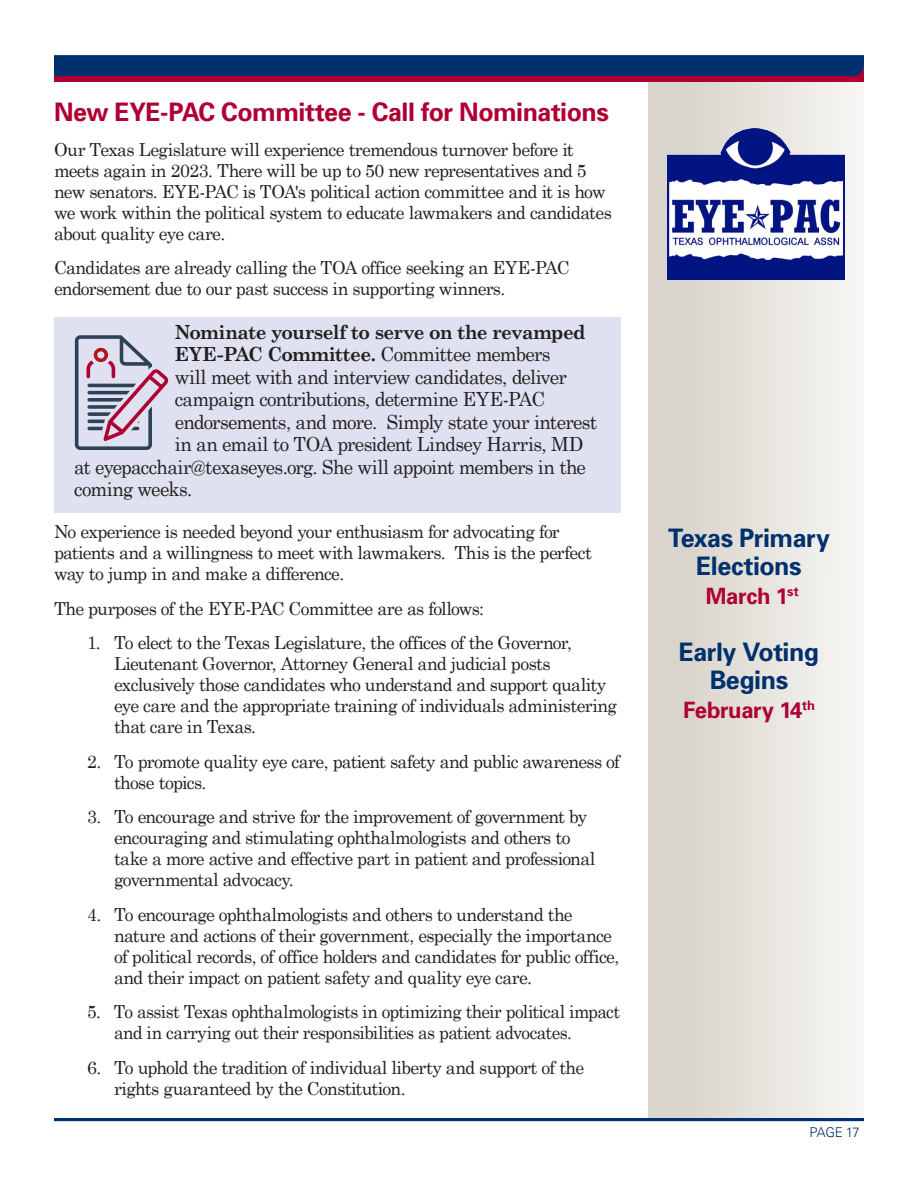
<style>
.page{position:relative;width:918px;height:1188px;background:#fff}
.page>*{position:absolute;margin:0;border:0;box-sizing:border-box;transform-origin:0 0}
.t1{font:700 25.5px "Univers";letter-spacing:-.02em;color:#ae0032}
.t2{font:700 25.5px/28.5px "Univers";letter-spacing:-.02em;color:#00306d;text-align:center}
.t3{font:700 22.5px "Univers";letter-spacing:-.015em;color:#ae0032}
.t4{font:19.5px "Century Schoolbook";letter-spacing:-.04em;color:#231f20}
.t5{font:700 19.5px "Century Schoolbook";letter-spacing:-.03em;color:#231f20}
.t6{font:18px/21px "Century Schoolbook";letter-spacing:-.035em;color:#231f20}
.t7{font:18px/21px "Century Schoolbook";letter-spacing:-.035em;color:#231f20;scale:.96 1}
.t8{font:300 13.5px "Univers";letter-spacing:-.04em;color:#00306d}
.s1{font-weight:400}
</style>
<div class="page">
<div style="left:648px;top:62px;width:216px;height:1058px;background:linear-gradient(to right,#d5d0c5,#f7f6f4)"></div>
<div style="left:54px;top:69px;width:810px;height:13px;background:#ae0032"></div>
<div style="left:54px;top:55px;width:810px;height:21px;background:#00306d"></div>
<div style="left:55px;top:317px;width:566px;height:196px;background:#dfe1f0"></div>
<hr style="left:54px;top:1118px;width:810px;height:3px;background:#00306d">
<img style="left:667px;top:126px;width:178px;height:153px">
<svg style="left:75px;top:335px;width:93px;height:115px"></svg>
<p class="t1" style="left:54px;top:97px;width:556px">New EYE-PAC Committee - Call for Nominations</p>
<p class="t6" style="left:54px;top:139px;width:559px">Our Texas Legislature will experience tremendous turnover before it meets again in 2023. There will be up to 50 new representatives and 5 new senators. EYE-PAC is TOA's political action committee and it is how we work within the political system to educate lawmakers and candidates about quality eye care.</p>
<p class="t6" style="left:54px;top:257px;width:517px">Candidates are already calling the TOA office seeking an EYE-PAC endorsement due to our past success in supporting winners.</p>
<p class="t5" style="left:175px;top:320px;width:413px">Nominate yourself to serve on the revamped</p>
<p class="t5" style="left:175px;top:343px;width:377px">EYE-PAC Committee. <span class="s1">Committee members</span></p>
<p class="t4" style="left:175px;top:365px;width:393px">will meet with and interview candidates, deliver</p>
<p class="t4" style="left:175px;top:387px;width:372px">campaign contributions, determine EYE-PAC</p>
<p class="t4" style="left:175px;top:410px;width:424px">endorsements, and more. Simply state your interest</p>
<p class="t4" style="left:175px;top:432px;width:410px">in an email to TOA president Lindsey Harris, MD</p>
<p class="t4" style="left:74px;top:455px;width:513px">at eyepacchair@texaseyes.org. She will appoint members in the</p>
<p class="t4" style="left:74px;top:477px;width:120px">coming weeks.</p>
<p class="t6" style="left:54px;top:521px;width:539px">No experience is needed beyond your enthusiasm for advocating for patients and a willingness to meet with lawmakers. This is the perfect way to jump in and make a difference.</p>
<p class="t6" style="left:54px;top:598px;width:432px">The purposes of the EYE-PAC Committee are as follows:</p>
<p class="t6" style="left:114px;top:632px;width:505px;text-indent:-27px">1. To elect to the Texas Legislature, the offices of the Governor, Lieutenant Governor, Attorney General and judicial posts exclusively those candidates who understand and support quality eye care and the appropriate training of individuals administering that care in Texas.</p>
<p class="t6" style="left:114px;top:751px;width:508px;text-indent:-27px">2. To promote quality eye care, patient safety and public awareness of those topics.</p>
<p class="t6" style="left:114px;top:806px;width:483px;text-indent:-27px">3. To encourage and strive for the improvement of government by encouraging and stimulating ophthalmologists and others to take a more active and effective part in patient and professional governmental advocacy.</p>
<p class="t6" style="left:114px;top:904px;width:507px;text-indent:-27px">4. To encourage ophthalmologists and others to understand the nature and actions of their government, especially the importance of political records, of office holders and candidates for public office, and their impact on patient safety and quality eye care.</p>
<p class="t7" style="left:114px;top:1001px;width:529px;text-indent:-27px">5. To assist Texas ophthalmologists in optimizing their political impact and in carrying out their responsibilities as patient advocates.</p>
<p class="t6" style="left:114px;top:1057px;width:472px;text-indent:-27px">6. To uphold the tradition of individual liberty and support of the rights guaranteed by the Constitution.</p>
<p class="t2" style="left:668px;top:523px;width:163px">Texas Primary<br>Elections</p>
<p class="t3" style="left:706px;top:582px;width:95px">March 1<sup>st</sup></p>
<p class="t2" style="left:679px;top:637px;width:142px">Early Voting<br>Begins</p>
<p class="t3" style="left:683px;top:696px;width:133px">February 14<sup>th</sup></p>
<p class="t8" style="left:809px;top:1124px;width:52px">PAGE 17</p>
</div>
